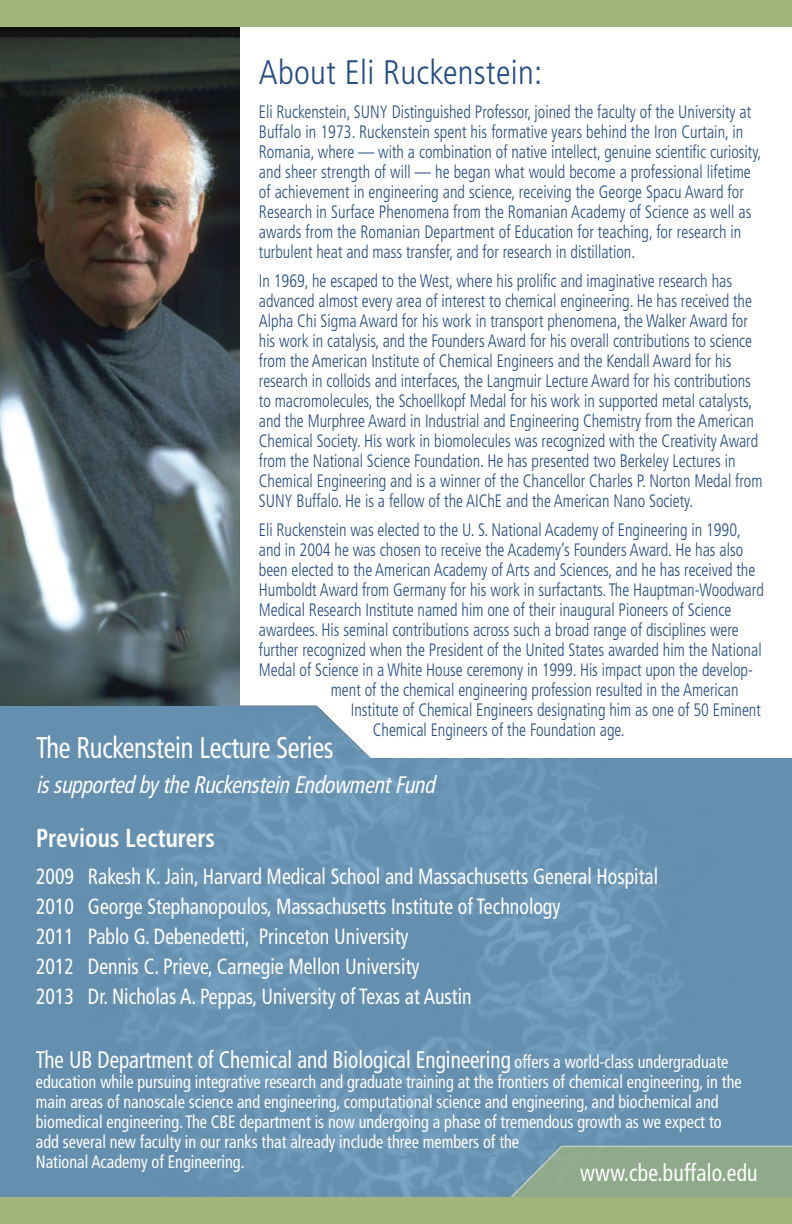
<style>
.page{position:relative;width:792px;height:1224px;background:#fff}
.page>*{position:absolute;margin:0;border:0;box-sizing:border-box;transform-origin:0 0}
.t1{font:300 condensed 34px "Frutiger";letter-spacing:.01em;color:#244c82}
.t2{font:condensed 30px "Frutiger";letter-spacing:-.01em;color:#fff;scale:.88 1}
.t3{font:700 condensed 26px "Frutiger";color:#fff;scale:.9 1}
.t4{font:condensed 24px "Frutiger";color:#fff;scale:.88 1}
.t5{font:italic condensed 24px "Frutiger";color:#fff;scale:.9 1}
.t6{font:condensed 24px "Frutiger";color:#fff;scale:.9 1}
.t7{font:condensed 22px/30px "Frutiger";color:#fff;scale:.9 1}
.t8{font:300 condensed 18px/20px "Frutiger";color:#244c82;scale:.9 1}
.t9{font:condensed 18px/20px "Frutiger";color:#fff;scale:.9 1}
.s1{font-size:18px}
</style>
<div class="page">
<svg style="left:0;top:706px;width:791px;height:491px;background:#7199b7"></svg>
<div style="left:0;top:1197px;width:792px;height:27px;background:#a2b57c"></div>
<hr style="left:791px;top:27px;width:1px;height:1176px;background:#ede6c8">
<svg style="left:503px;top:1145px;width:289px;height:58px;background:#8ea88f"></svg>
<img style="left:0;top:27px;width:239px;height:679px">
<div style="left:0;top:0;width:792px;height:27px;background:#a2b57c"></div>
<h1 class="t1" style="left:259px;top:53px;width:285px">About Eli Ruckenstein:</h1>
<p class="t8" style="left:259px;top:102px;width:560px">Eli Ruckenstein, SUNY Distinguished Professor, joined the faculty of the University at Buffalo in 1973. Ruckenstein spent his formative years behind the Iron Curtain, in Romania, where — with a combination of native intellect, genuine scientific curiosity, and sheer strength of will — he began what would become a professional lifetime of achievement in engineering and science, receiving the George Spacu Award for Research in Surface Phenomena from the Romanian Academy of Science as well as awards from the Romanian Department of Education for teaching, for research in turbulent heat and mass transfer, and for research in distillation.</p>
<p class="t8" style="left:259px;top:271px;width:561px">In 1969, he escaped to the West, where his prolific and imaginative research has advanced almost every area of interest to chemical engineering. He has received the Alpha Chi Sigma Award for his work in transport phenomena, the Walker Award for his work in catalysis, and the Founders Award for his overall contributions to science from the American Institute of Chemical Engineers and the Kendall Award for his research in colloids and interfaces, the Langmuir Lecture Award for his contributions to macromolecules, the Schoellkopf Medal for his work in supported metal catalysts, and the Murphree Award in Industrial and Engineering Chemistry from the American Chemical Society. His work in biomolecules was recognized with the Creativity Award from the National Science Foundation. He has presented two Berkeley Lectures in Chemical Engineering and is a winner of the Chancellor Charles P. Norton Medal from SUNY Buffalo. He is a fellow of the AIChE and the American Nano Society.</p>
<p class="t8" style="left:259px;top:520px;width:537px">Eli Ruckenstein was elected to the U. S. National Academy of Engineering in 1990,</p>
<p class="t8" style="left:259px;top:540px;width:540px">and in 2004 he was chosen to receive the Academy’s Founders Award. He has also</p>
<p class="t8" style="left:259px;top:560px;width:553px">been elected to the American Academy of Arts and Sciences, and he has received the</p>
<p class="t8" style="left:259px;top:580px;width:563px">Humboldt Award from Germany for his work in surfactants. The Hauptman-Woodward</p>
<p class="t8" style="left:259px;top:600px;width:526px">Medical Research Institute named him one of their inaugural Pioneers of Science</p>
<p class="t8" style="left:259px;top:620px;width:535px">awardees. His seminal contributions across such a broad range of disciplines were</p>
<p class="t8" style="left:259px;top:640px;width:560px">further recognized when the President of the United States awarded him the National</p>
<p class="t8" style="left:259px;top:660px;width:550px">Medal of Science in a White House ceremony in 1999. His impact upon the develop-</p>
<p class="t8" style="left:331px;top:680px;width:455px">ment of the chemical engineering profession resulted in the American</p>
<p class="t8" style="left:351px;top:700px;width:457px">Institute of Chemical Engineers designating him as one of 50 Eminent</p>
<p class="t8" style="left:373px;top:720px;width:281px">Chemical Engineers of the Foundation age.</p>
<h2 class="t2" style="left:36px;top:730px;width:340px">The Ruckenstein Lecture Series</h2>
<h3 class="t5" style="left:36px;top:771px;width:451px">issupportedby theRuckensteinEndowmentFund</h3>
<h3 class="t3" style="left:36px;top:822px;width:201px">Previous Lecturers</h3>
<p class="t7" style="left:36px;top:861px;width:693px">2009 Rakesh K. Jain, Harvard Medical School and Massachusetts General Hospital 2010 George Stephanopoulos, Massachusetts Institute of Technology<br>2011 Pablo G. Debenedetti, Princeton University<br>2012 Dennis C. Prieve, Carnegie Mellon University<br>2013 Dr. Nicholas A. Peppas, University of Texas at Austin</p>
<h3 class="t4" style="left:36px;top:1046px;width:788px">The UB Department of Chemical and Biological Engineering <span class="s1">offers a world-class undergraduate</span></h3>
<p class="t9" style="left:36px;top:1072px;width:786px">education while pursuing integrative research and graduate training at the frontiers of chemical engineering, in the main areas of nanoscale science and engineering, computational science and engineering, and biochemical and biomedical engineering. The CBE department is now undergoing a phase of tremendous growth as we expect to add several new faculty in our ranks that already include three members of the<br>National Academy of Engineering.</p>
<h3 class="t6" style="left:580px;top:1158px;width:199px">www.cbe.buffalo.edu</h3>
</div>
